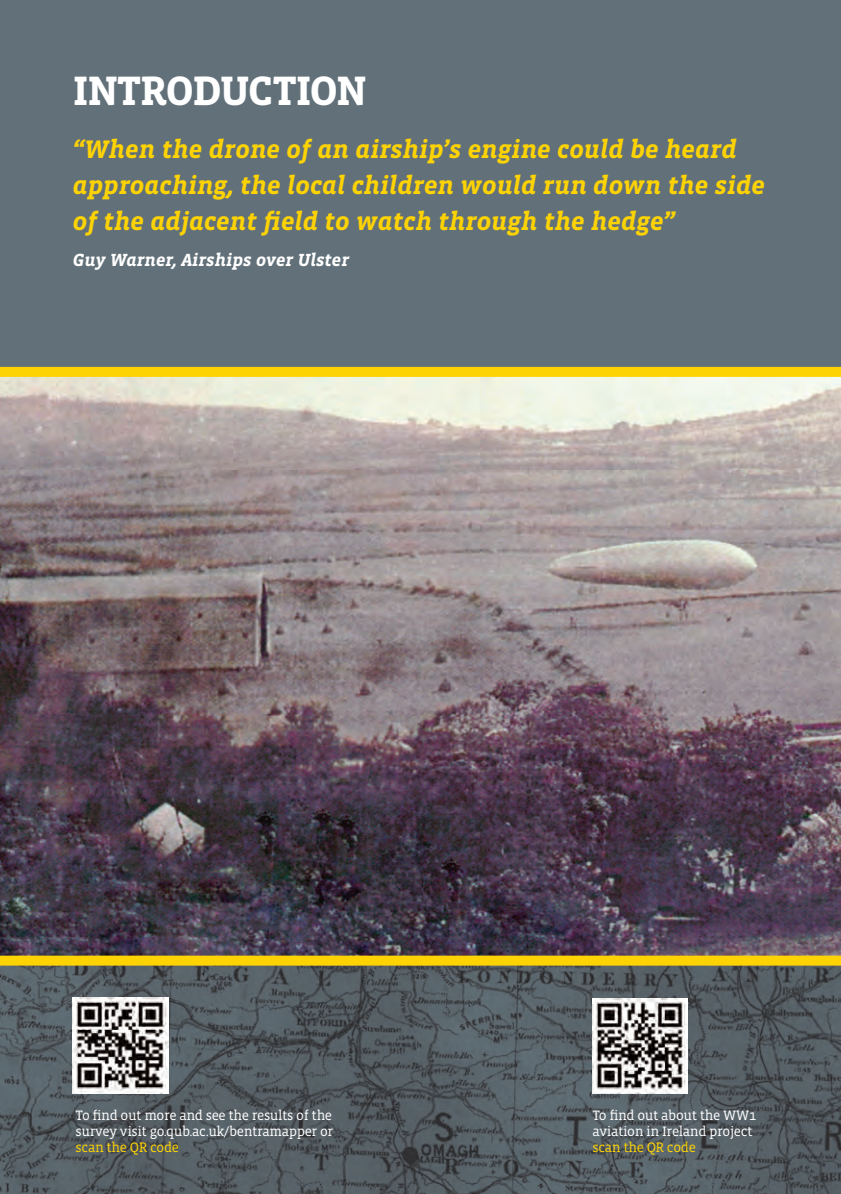
<style>
.page{position:relative;width:841px;height:1194px;background:#fff}
.page>*{position:absolute;margin:0;border:0;box-sizing:border-box;transform-origin:0 0}
.t1{font:700 42px "Vista Slab OTCE";letter-spacing:-.03em;color:#fff}
.t2{font:italic 700 26px/36.2px "Vista Slab OTCE";color:#fed304}
.t3{font:italic 700 18px "Vista Slab OTCE";color:#fff}
.t4{font:14px/16px "Vista Slab OTCE";letter-spacing:-.025em;color:#fff}
.t5{font:14px "Vista Slab OTCE";letter-spacing:-.025em;color:#fed304}
</style>
<div class="page">
<div style="left:0;top:0;width:841px;height:1193px;background:#627179"></div>
<img style="left:0;top:965px;width:841px;height:228px">
<img style="left:0;top:377px;width:841px;height:578px">
<div style="left:0;top:367px;width:841px;height:10px;background:#fed304"></div>
<div style="left:0;top:955px;width:841px;height:10px;background:#fed304"></div>
<img style="left:73px;top:997px;width:96px;height:96px">
<img style="left:592px;top:998px;width:96px;height:95px">
<h1 class="t1" style="left:73px;top:67px;width:295px">INTRODUCTION</h1>
<p class="t2" style="left:73px;top:132px;width:694px">“When the drone of an airship’s engine could be heard approaching, the local children would run down the side of the adjacent field to watch through the hedge”</p>
<p class="t3" style="left:73px;top:253px;width:278px">Guy Warner, Airships over Ulster</p>
<p class="t4" style="left:76px;top:1108px;width:259px">To find out more and see the results of the survey visit go.qub.ac.uk/bentramapper or</p>
<p class="t5" style="left:76px;top:1141px;width:105px">scan the QR code</p>
<p class="t4" style="left:592px;top:1108px;width:165px">To find out about the WW1 aviation in Ireland project</p>
<p class="t5" style="left:592px;top:1141px;width:105px">scan the QR code</p>
</div>
